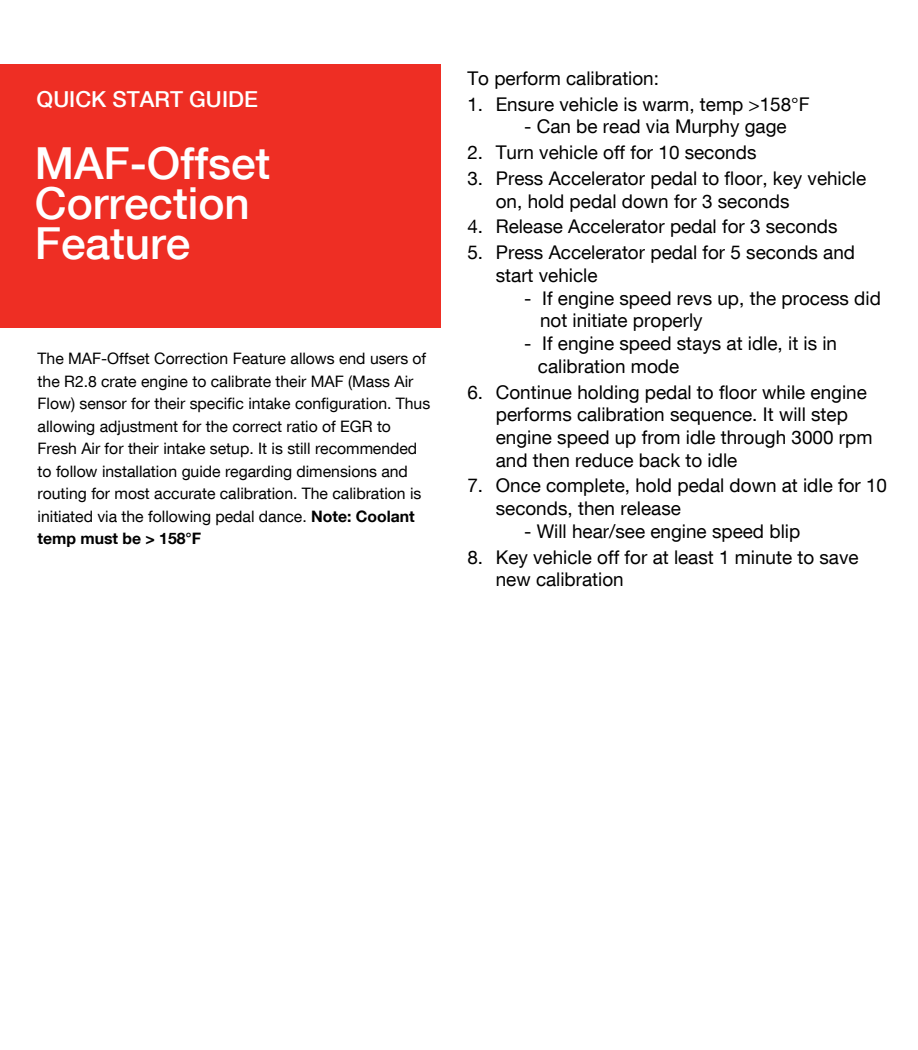
<style>
.page{position:relative;width:918px;height:1050px;background:#fff}
.page>*{position:absolute;margin:0;border:0;box-sizing:border-box;transform-origin:0 0}
.t1{font:500 44.1px/39.8px "Helvetica Neue LT Com";color:#fff}
.t2{font:500 22.05px "Helvetica Neue LT Com";color:#fff}
.t3{font:18.9px/22.6px "Helvetica Neue LT Com";color:#000}
.t4{font:15.75px/22.5px "Helvetica Neue LT Com";color:#000}
.s1{font-weight:700}
</style>
<div class="page">
<div style="left:0;top:64px;width:441px;height:263px;background:#ee2e24"></div>
<p class="t2" style="left:37px;top:86px;width:223px">QUICK START GUIDE</p>
<p class="t1" style="left:35px;top:143px;width:237px">MAF-Offset<br>Correction<br>Feature</p>
<p class="t4" style="left:38px;top:347px;width:394px">The MAF-Offset Correction Feature allows end users of the R2.8 crate engine to calibrate their MAF (Mass Air Flow) sensor for their specific intake configuration. Thus allowing adjustment for the correct ratio of EGR to Fresh Air for their intake setup. It is still recommended to follow installation guide regarding dimensions and routing for most accurate calibration. The calibration is initiated via the following pedal dance. <span class="s1">Note: Coolant temp must be &gt; 158°F</span></p>
<p class="t3" style="left:467px;top:66px;width:193px">To perform calibration:</p>
<p class="t3" style="left:467px;top:92px;width:344px">1. Ensure vehicle is warm, temp &gt;158°F</p>
<p class="t3" style="left:524px;top:115px;width:264px">- Can be read via Murphy gage</p>
<p class="t3" style="left:467px;top:141px;width:291px">2. Turn vehicle off for 10 seconds</p>
<p class="t3" style="left:496px;top:166px;width:372px;text-indent:-28px">3. Press Accelerator pedal to floor, key vehicle on, hold pedal down for 3 seconds</p>
<p class="t3" style="left:467px;top:215px;width:372px">4. Release Accelerator pedal for 3 seconds</p>
<p class="t3" style="left:496px;top:241px;width:361px;text-indent:-28px">5. Press Accelerator pedal for 5 seconds and start vehicle</p>
<p class="t3" style="left:540px;top:286px;width:342px;text-indent:-16px">- If engine speed revs up, the process did not initiate properly</p>
<p class="t3" style="left:538px;top:332px;width:301px;text-indent:-14px">- If engine speed stays at idle, it is in calibration mode</p>
<p class="t3" style="left:496px;top:380px;width:378px;text-indent:-28px">6. Continue holding pedal to floor while engine performs calibration sequence. It will step engine speed up from idle through 3000 rpm and then reduce back to idle</p>
<p class="t3" style="left:496px;top:474px;width:393px;text-indent:-28px">7. Once complete, hold pedal down at idle for 10 seconds, then release</p>
<p class="t3" style="left:524px;top:519px;width:278px">- Will hear/see engine speed blip</p>
<p class="t3" style="left:496px;top:545px;width:364px;text-indent:-28px">8. Key vehicle off for at least 1 minute to save new calibration</p>
</div>
